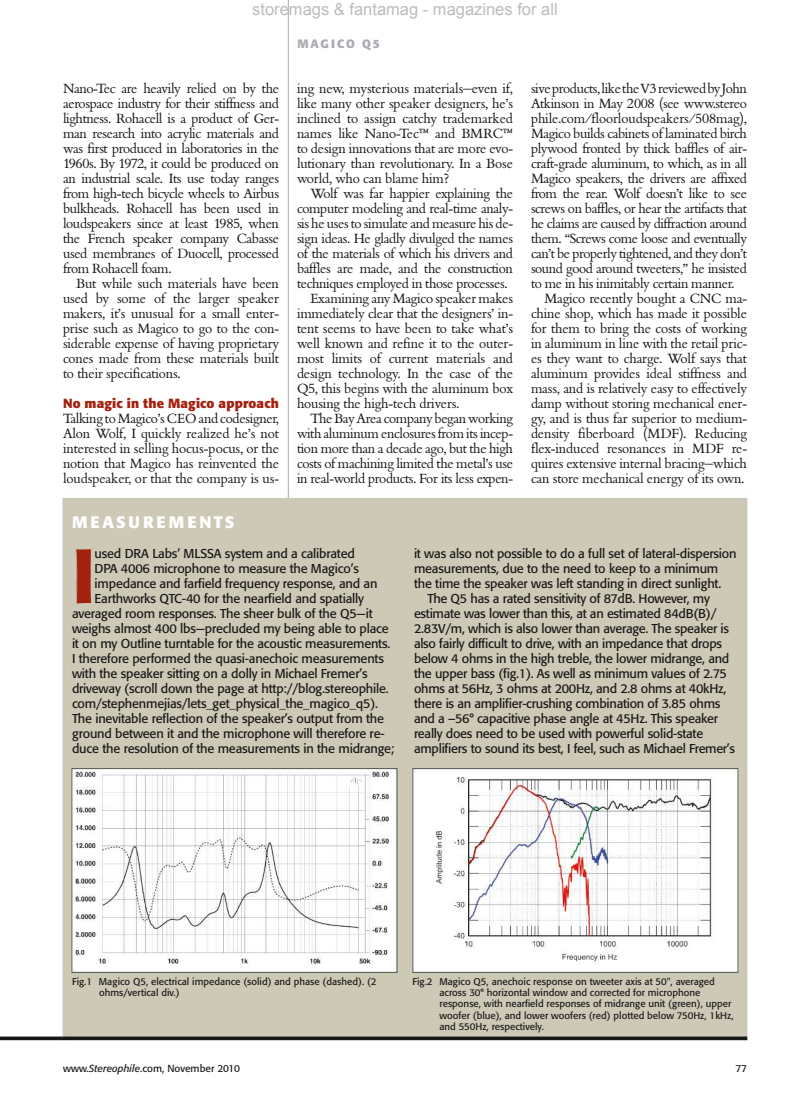
<style>
.page{position:relative;width:810px;height:1107px;background:#fff}
.page>*{position:absolute;margin:0;border:0;box-sizing:border-box;transform-origin:0 0}
.t1{font:500 75.75px "Formata";color:#a42110}
.t2{font:16.5px "Arial";color:rgb(171 171 171/.8)}
.t3{font:700 16.5px "Formata";letter-spacing:.17em;color:#fff}
.t4{font:13.05px/15px "Bembo BQ";letter-spacing:-.025em;color:#181818;text-align:justify}
.t5{font:13.05px "Bembo BQ";letter-spacing:-.005em;color:#181818}
.t6{font:700 13.05px "Formata";letter-spacing:.01em;color:#a42110}
.t7{font:12.75px "Formata";letter-spacing:-.015em;color:#181818}
.t8{font:700 12px "Formata";letter-spacing:.15em;color:#aaadb2}
.t9{font:10.2px "Formata";color:#181818}
.t10{font:9.75px/11.2px "Formata";color:#181818}
.s1{font-style:italic}
</style>
<div class="page">
<img style="left:0;top:0;width:748px;height:1041px">
<p class="t2" style="left:252px;top:-2px;width:307px">storemags &amp; fantamag - magazines for all</p>
<p class="t4" style="left:63px;top:82px;width:218px">Nano-Tec are heavily relied on by the aerospace industry for their stiffness and lightness. Rohacell is a product of Ger&shy;man research into acrylic materials and was first produced in laboratories in the 1960s. By 1972, it could be produced on an industrial scale. Its use today ranges from high-tech bicycle wheels to Airbus bulkheads. Rohacell has been used in loudspeakers since at least 1985, when the French speaker company Cabasse used membranes of Duocell, processed from Rohacell foam.</p>
<p class="t4" style="left:63px;top:277px;width:218px;text-indent:14px">But while such materials have been used by some of the larger speaker makers, it’s unusual for a small enter&shy;prise such as Magico to go to the con&shy;siderable expense of having proprietary cones made from these materials built to their specifications.</p>
<p class="t6" style="left:63px;top:396px;width:217px">No magic in the Magico approach</p>
<p class="t4" style="left:63px;top:412px;width:218px">Talking to Magico’s CEO and codesigner, Alon Wolf, I quickly realized he’s not interested in selling hocus-pocus, or the notion that Magico has reinvented the loudspeaker, or that the company is us-</p>
<p class="t3" style="left:72px;top:513px;width:164px">MEASUREMENTS</p>
<p class="t8" style="left:298px;top:37px;width:84px">MAGICO Q5</p>
<p class="t4" style="left:297px;top:82px;width:218px">ing new, mysterious materials—even if, like many other speaker designers, he’s inclined to assign catchy trademarked names like Nano-Tec™ and BMRC™ to design innovations that are more evo&shy;lutionary than revolutionary. In a Bose world, who can blame him?</p>
<p class="t4" style="left:310px;top:187px;width:204px">Wolf was far happier explaining the</p>
<p class="t4" style="left:297px;top:202px;width:218px">computer modeling and real-time analy-</p>
<p class="t4" style="left:297px;top:217px;width:217px">sis he uses to simulate and measure his de-</p>
<p class="t4" style="left:297px;top:232px;width:217px">sign ideas. He gladly divulged the names</p>
<p class="t4" style="left:297px;top:247px;width:218px">of the materials of which his drivers and</p>
<p class="t4" style="left:297px;top:262px;width:218px">baffles are made, and the construction</p>
<p class="t4" style="left:297px;top:277px;width:212px">techniques employed in those processes.</p>
<p class="t4" style="left:310px;top:292px;width:204px">Examining any Magico speaker makes</p>
<p class="t4" style="left:297px;top:307px;width:218px">immediately clear that the designers’ in-</p>
<p class="t4" style="left:297px;top:322px;width:217px">tent seems to have been to take what’s</p>
<p class="t4" style="left:297px;top:337px;width:218px">well known and refine it to the outer-</p>
<p class="t4" style="left:297px;top:352px;width:217px">most limits of current materials and</p>
<p class="t4" style="left:297px;top:367px;width:217px">design technology. In the case of the</p>
<p class="t4" style="left:297px;top:382px;width:217px">Q5, this begins with the aluminum box</p>
<p class="t4" style="left:297px;top:397px;width:164px">housing the high-tech drivers.</p>
<p class="t4" style="left:310px;top:412px;width:204px">The Bay Area company began working</p>
<p class="t4" style="left:297px;top:427px;width:218px">with aluminum enclosures from its incep-</p>
<p class="t4" style="left:297px;top:442px;width:218px">tion more than a decade ago, but the high</p>
<p class="t4" style="left:297px;top:457px;width:217px">costs of machining limited the metal’s use</p>
<p class="t4" style="left:297px;top:472px;width:217px">in real-world products. For its less expen-</p>
<p class="t4" style="left:531px;top:82px;width:218px">sive products, like the V3 reviewed by John</p>
<p class="t4" style="left:531px;top:97px;width:217px">Atkinson in May 2008 (see www.stereo</p>
<p class="t5" style="left:531px;top:112px;width:218px">phile.com/floorloudspeakers/508mag),</p>
<p class="t4" style="left:531px;top:127px;width:218px">Magico builds cabinets of laminated birch</p>
<p class="t4" style="left:531px;top:142px;width:218px">plywood fronted by thick baffles of air-</p>
<p class="t4" style="left:531px;top:157px;width:218px">craft-grade aluminum, to which, as in all</p>
<p class="t4" style="left:531px;top:172px;width:217px">Magico speakers, the drivers are affixed</p>
<p class="t4" style="left:531px;top:187px;width:217px">from the rear. Wolf doesn’t like to see</p>
<p class="t4" style="left:531px;top:202px;width:217px">screws on baffles, or hear the artifacts that</p>
<p class="t4" style="left:531px;top:217px;width:218px">he claims are caused by diffraction around</p>
<p class="t4" style="left:531px;top:232px;width:218px">them. “Screws come loose and eventually</p>
<p class="t4" style="left:531px;top:247px;width:218px">can’t be properly tightened, and they don’t</p>
<p class="t4" style="left:531px;top:262px;width:217px">sound good around tweeters,” he insisted</p>
<p class="t4" style="left:531px;top:277px;width:205px">to me in his inimitably certain manner.</p>
<p class="t4" style="left:544px;top:292px;width:204px">Magico recently bought a CNC ma-</p>
<p class="t4" style="left:531px;top:307px;width:217px">chine shop, which has made it possible</p>
<p class="t4" style="left:531px;top:322px;width:217px">for them to bring the costs of working</p>
<p class="t4" style="left:531px;top:337px;width:217px">in aluminum in line with the retail pric-</p>
<p class="t4" style="left:531px;top:352px;width:217px">es they want to charge. Wolf says that</p>
<p class="t4" style="left:531px;top:367px;width:217px">aluminum provides ideal stiffness and</p>
<p class="t4" style="left:531px;top:382px;width:217px">mass, and is relatively easy to effectively</p>
<p class="t4" style="left:531px;top:397px;width:217px">damp without storing mechanical ener-</p>
<p class="t4" style="left:531px;top:412px;width:218px">gy, and is thus far superior to medium-</p>
<p class="t4" style="left:531px;top:427px;width:218px">density fiberboard (MDF). Reducing</p>
<p class="t4" style="left:531px;top:442px;width:218px">flex-induced resonances in MDF re-</p>
<p class="t4" style="left:531px;top:457px;width:217px">quires extensive internal bracing—which</p>
<p class="t4" style="left:531px;top:472px;width:215px">can store mechanical energy of its own.</p>
<h1 class="t1" style="left:72px;top:533px;width:25px">I</h1>
<p class="t7" style="left:95px;top:548px;width:262px">used DRA Labs’ MLSSA system and a calibrated</p>
<p class="t7" style="left:95px;top:563px;width:266px">DPA 4006 microphone to measure the Magico’s</p>
<p class="t7" style="left:95px;top:578px;width:284px">impedance and farfield frequency response, and an</p>
<p class="t7" style="left:95px;top:593px;width:271px">Earthworks QTC-40 for the nearfield and spatially</p>
<p class="t7" style="left:72px;top:608px;width:302px">averaged room responses. The sheer bulk of the Q5—it</p>
<p class="t7" style="left:72px;top:623px;width:318px">weighs almost 400 lbs—precluded my being able to place</p>
<p class="t7" style="left:72px;top:638px;width:320px">it on my Outline turntable for the acoustic measurements.</p>
<p class="t7" style="left:72px;top:653px;width:313px">I therefore performed the quasi-anechoic measurements</p>
<p class="t7" style="left:72px;top:668px;width:297px">with the speaker sitting on a dolly in Michael Fremer’s</p>
<p class="t7" style="left:72px;top:683px;width:318px">driveway (scroll down the page at http://blog.stereophile.</p>
<p class="t7" style="left:72px;top:698px;width:308px">com/stephenmejias/lets_get_physical_the_magico_q5).</p>
<p class="t7" style="left:72px;top:713px;width:314px">The inevitable reflection of the speaker’s output from the</p>
<p class="t7" style="left:72px;top:728px;width:314px">ground between it and the microphone will therefore re-</p>
<p class="t7" style="left:72px;top:743px;width:324px">duce the resolution of the measurements in the midrange;</p>
<p class="t7" style="left:414px;top:548px;width:324px">it was also not possible to do a full set of lateral-dispersion</p>
<p class="t7" style="left:414px;top:563px;width:306px">measurements, due to the need to keep to a minimum</p>
<p class="t7" style="left:414px;top:578px;width:309px">the time the speaker was left standing in direct sunlight.</p>
<p class="t7" style="left:428px;top:593px;width:284px">The Q5 has a rated sensitivity of 87dB. However, my</p>
<p class="t7" style="left:414px;top:608px;width:304px">estimate was lower than this, at an estimated 84dB(B)/</p>
<p class="t7" style="left:414px;top:623px;width:317px">2.83V/m, which is also lower than average. The speaker is</p>
<p class="t7" style="left:414px;top:638px;width:310px">also fairly difficult to drive, with an impedance that drops</p>
<p class="t7" style="left:414px;top:653px;width:317px">below 4 ohms in the high treble, the lower midrange, and</p>
<p class="t7" style="left:414px;top:668px;width:314px">the upper bass (fig.1). As well as minimum values of 2.75</p>
<p class="t7" style="left:414px;top:683px;width:314px">ohms at 56Hz, 3 ohms at 200Hz, and 2.8 ohms at 40kHz,</p>
<p class="t7" style="left:414px;top:698px;width:308px">there is an amplifier-crushing combination of 3.85 ohms</p>
<p class="t7" style="left:414px;top:713px;width:306px">and a –56° capacitive phase angle at 45Hz. This speaker</p>
<p class="t7" style="left:414px;top:728px;width:291px">really does need to be used with powerful solid-state</p>
<p class="t7" style="left:414px;top:743px;width:323px">amplifiers to sound its best, I feel, such as Michael Fremer’s</p>
<p class="t10" style="left:99px;top:977px;width:279px;text-indent:-27px">Fig.1 Magico Q5, electrical impedance (solid) and phase (dashed). (2 ohms/vertical div.)</p>
<p class="t10" style="left:440px;top:977px;width:296px;text-indent:-27px">Fig.2 Magico Q5, anechoic response on tweeter axis at 50", averaged across 30° horizontal window and corrected for microphone response, with nearfield responses of midrange unit (green), upper woofer (blue), and lower woofers (red) plotted below 750Hz, 1kHz, and 550Hz, respectively.</p>
<p class="t9" style="left:63px;top:1064px;width:178px">www.<span class="s1">Stereophile</span>.com, November 2010</p>
<p class="t9" style="left:736px;top:1064px;width:13px">77</p>
</div>
